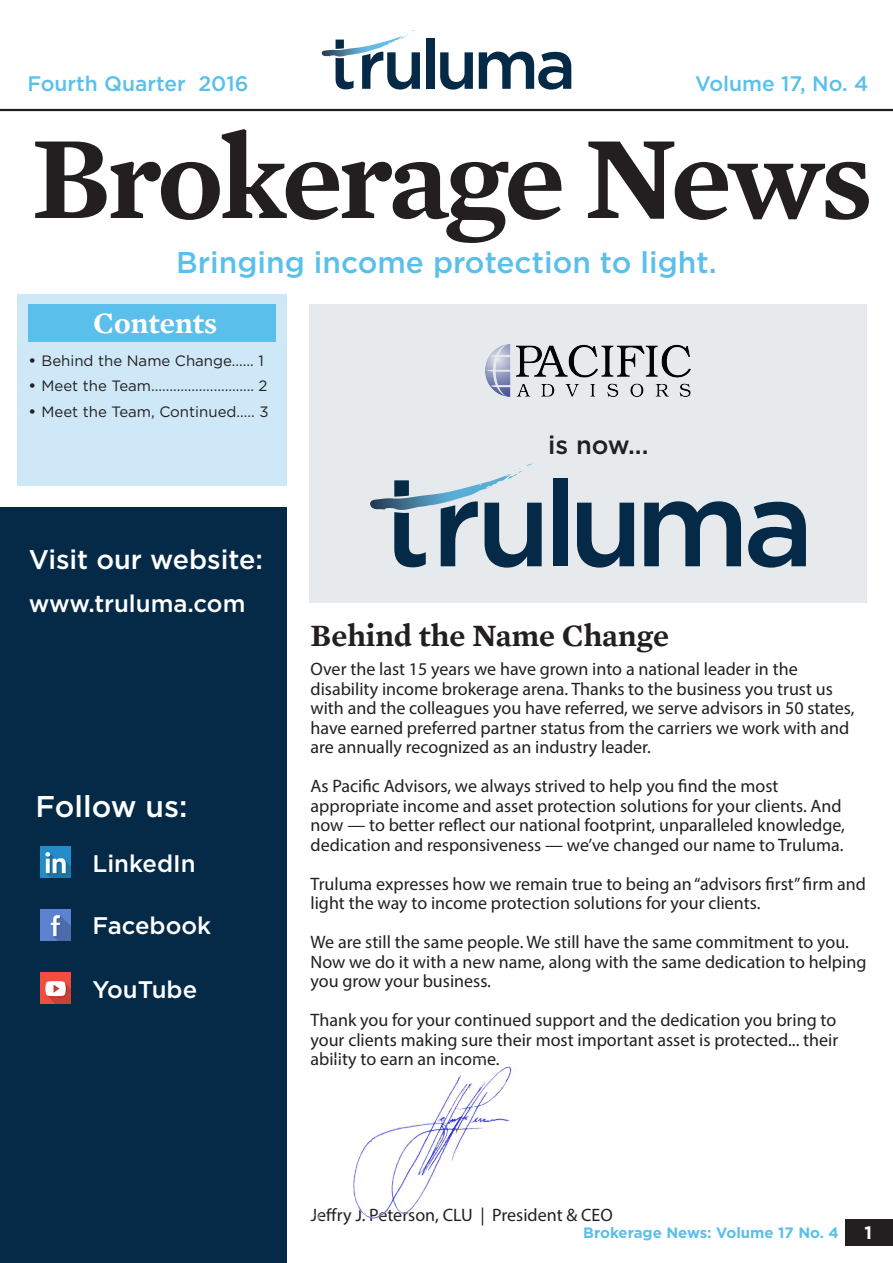
<style>
.page{position:relative;width:893px;height:1263px;background:#fff}
.page>*{position:absolute;margin:0;border:0;box-sizing:border-box;transform-origin:0 0}
.t1{font:600 120px "Mercury Text G4";letter-spacing:-.03em;color:#231f20}
.Head_1{font:600 31.5px "Mercury Text G4";color:#231f20}
.Tagline{font:500 30px "Gotham";color:#5ac0eb}
.Head_2_reverse{font:500 30px "Gotham";color:#fff}
.t2{font:600 30px "Mercury Text G4";color:#fff}
.Head_2_reverse-2{font:500 27px "Gotham";color:#fff}
.t3{font:500 25.5px "Gotham";color:#231f20}
.Head_2_reverse-3{font:500 24px "Gotham";color:#fff}
.t4{font:500 21px "Gotham";color:#5ac0eb}
.Body{font:18px/19.5px "Myriad Pro";color:#231f20}
.t5{font:700 18px "Gotham";color:#fff}
.t6{font:15px "Gotham";color:#231f20}
.t7{font:700 15px "Gotham";color:#5ac0eb}
.s1{font-family:"Century Gothic"}
</style>
<div class="page">
<div style="left:17px;top:294px;width:269px;height:192px;background:#cee8f7"></div>
<svg style="left:0;top:51px;width:893px;height:60px"></svg>
<div style="left:0;top:507px;width:286px;height:756px;background:#052a47"></div>
<div style="left:846px;top:1219px;width:47px;height:26px;background:#231f20"></div>
<div style="left:28px;top:304px;width:248px;height:38px;background:#5ac0eb"></div>
<img style="left:40px;top:847px;width:31px;height:30px">
<img style="left:40px;top:909px;width:31px;height:31px">
<img style="left:40px;top:972px;width:31px;height:31px">
<div style="left:426px;top:38px;width:9px;height:51px;background:#042a47"></div>
<svg style="left:440px;top:52px;width:33px;height:38px"></svg>
<svg style="left:479px;top:52px;width:92px;height:38px"></svg>
<svg style="left:320px;top:30px;width:100px;height:60px"></svg>
<svg style="left:309px;top:304px;width:558px;height:299px;background:#cfd6db"></svg>
<img style="left:353px;top:1066px;width:163px;height:153px">
<p class="t4" style="left:27px;top:69px;width:223px">Fourth Quarter 2016</p>
<p class="t4" style="left:695px;top:69px;width:175px">Volume 17, No. 4</p>
<p class="t1" style="left:32px;top:105px;width:842px">Brokerage News</p>
<p class="Tagline" style="left:176px;top:243px;width:542px">Bringing income protection to light.</p>
<p class="t2" style="left:93px;top:305px;width:125px">Contents</p>
<p class="t6" style="left:28px;top:351px;width:237px"><span class="s1">•</span> Behind the Name Change...... 1</p>
<p class="t6" style="left:28px;top:376px;width:241px"><span class="s1">•</span> Meet the Team............................ 2</p>
<p class="t6" style="left:28px;top:402px;width:242px"><span class="s1">•</span> Meet the Team, Continued..... 3</p>
<p class="Head_2_reverse-2" style="left:29px;top:541px;width:236px">Visit our website:</p>
<p class="Head_2_reverse-3" style="left:29px;top:588px;width:218px">www.truluma.com</p>
<p class="Head_2_reverse" style="left:36px;top:786px;width:153px">Follow us:</p>
<p class="Head_2_reverse-3" style="left:93px;top:848px;width:105px">LinkedIn</p>
<p class="Head_2_reverse-3" style="left:93px;top:909px;width:120px">Facebook</p>
<p class="Head_2_reverse-3" style="left:93px;top:974px;width:106px">YouTube</p>
<p class="t3" style="left:548px;top:428px;width:102px">is now...</p>
<p class="Head_1" style="left:310px;top:617px;width:360px">Behind the Name Change</p>
<p class="Body" style="left:310px;top:659px;width:546px">Over the last 15 years we have grown into a national leader in the disability income brokerage arena. Thanks to the business you trust us with and the colleagues you have referred, we serve advisors in 50 states, have earned preferred partner status from the carriers we work with and are annually recognized as an industry leader.</p>
<p class="Body" style="left:310px;top:776px;width:536px">As Pacific Advisors, we always strived to help you find the most appropriate income and asset protection solutions for your clients. And now — to better reflect our national footprint, unparalleled knowledge, dedication and responsiveness — we’ve changed our name to Truluma.</p>
<p class="Body" style="left:310px;top:873px;width:557px">Truluma expresses how we remain true to being an “advisors first” firm and light the way to income protection solutions for your clients.</p>
<p class="Body" style="left:310px;top:932px;width:557px">We are still the same people. We still have the same commitment to you.<br>Now we do it with a new name, along with the same dedication to helping you grow your business.</p>
<p class="Body" style="left:310px;top:1010px;width:529px;text-align:justify">Thank you for your continued support and the dedication you bring to your clients making sure their most important asset is protected... their ability to earn an income.</p>
<p class="Body" style="left:310px;top:1205px;width:304px">Jeffry J. Peterson, CLU | President &amp; CEO</p>
<p class="t7" style="left:583px;top:1222px;width:257px">Brokerage News: Volume 17 No. 4</p>
<p class="t5" style="left:864px;top:1221px;width:9px">1</p>
</div>
